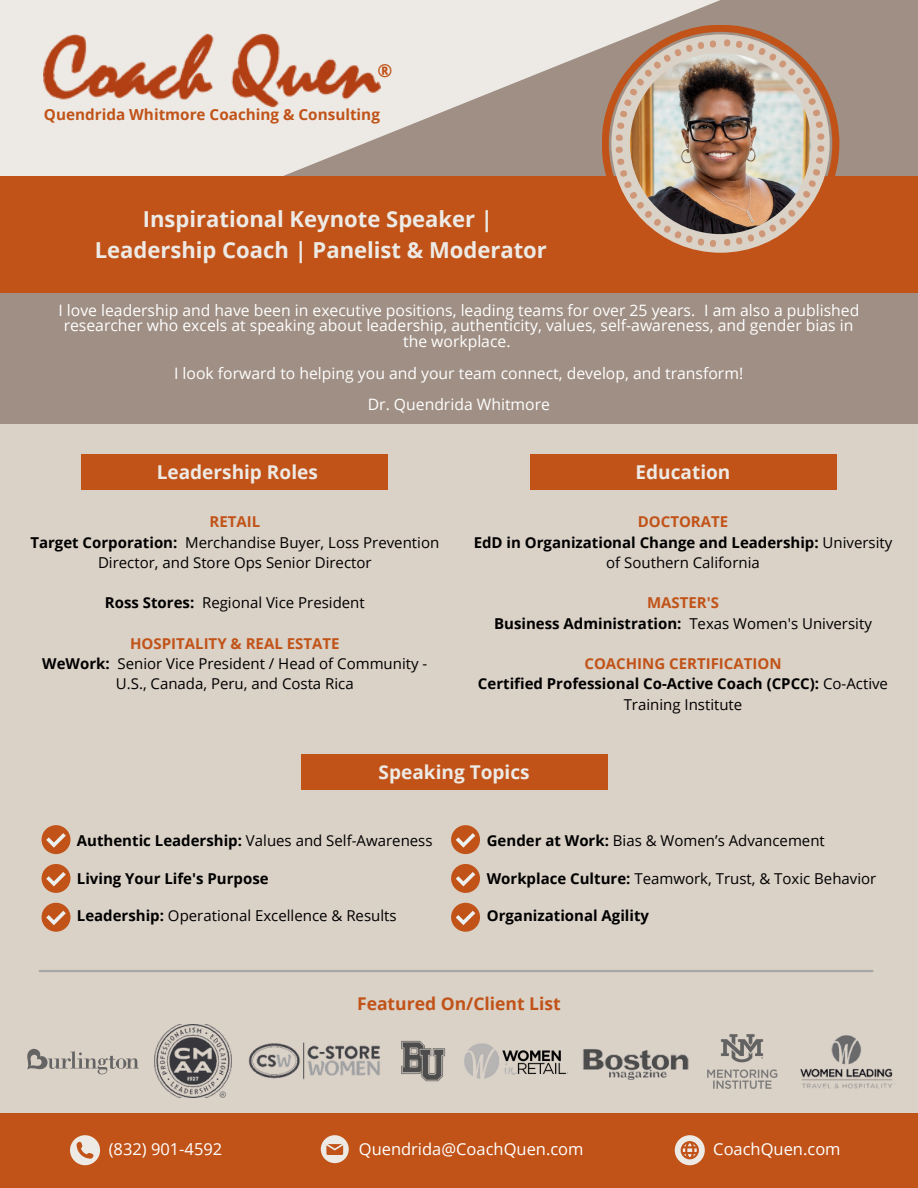
<style>
.page{position:relative;width:918px;height:1188px;background:#dad1c7}
.page>*{position:absolute;margin:0;border:0;box-sizing:border-box;transform-origin:0 0}
.t1{font:700 22.05px "Open Sans";color:#edeae6}
.t2{font:700 19.05px "Open Sans";color:#edeae6}
.t3{font:700 18px "Open Sans";color:#c15318}
.t4{font:700 17.55px "Open Sans";color:#c15318}
.t5{font:16.5px "Open Sans";color:#fff}
.t6{font:15.75px/15.8px "Open Sans";color:#fff;text-align:center}
.t7{font:700 15.3px "Open Sans";color:#c15318}
.t8{font:15px/20.2px "Open Sans";color:#000;text-align:center}
.t9{font:700 15px/20.2px "Open Sans";color:#000;text-align:center}
.t10{font:700 15px "Open Sans";color:#c15318}
.s1{font-weight:700}
.s2{font-weight:400}
</style>
<div class="page">
<div style="left:0;top:0;width:918px;height:424px;background:#9f8f84"></div>
<svg style="left:0;top:0;width:720px;height:176px;fill:#edeae6"></svg>
<div style="left:0;top:1113px;width:918px;height:75px;background:#c15318"></div>
<div style="left:0;top:176px;width:918px;height:117px;background:#c15318"></div>
<img style="left:43px;top:28px;width:338px;height:85px">
<div style="left:42px;top:825px;width:28px;height:29px;background:#c15318;border-radius:50%"></div>
<svg style="left:46px;top:833px;width:20px;height:15px"></svg>
<div style="left:42px;top:864px;width:28px;height:29px;background:#c15318;border-radius:50%"></div>
<svg style="left:46px;top:872px;width:20px;height:14px"></svg>
<div style="left:42px;top:903px;width:28px;height:29px;background:#c15318;border-radius:50%"></div>
<svg style="left:46px;top:911px;width:20px;height:14px"></svg>
<div style="left:451px;top:825px;width:29px;height:29px;background:#c15318;border-radius:50%"></div>
<svg style="left:456px;top:833px;width:19px;height:15px"></svg>
<div style="left:451px;top:864px;width:29px;height:29px;background:#c15318;border-radius:50%"></div>
<svg style="left:456px;top:872px;width:19px;height:14px"></svg>
<div style="left:451px;top:903px;width:29px;height:29px;background:#c15318;border-radius:50%"></div>
<svg style="left:456px;top:911px;width:19px;height:14px"></svg>
<hr style="left:40px;top:970px;width:832px;height:2px;background:#a6a6a6">
<img style="left:401px;top:1040px;width:45px;height:42px">
<img style="left:464px;top:1043px;width:103px;height:36px">
<svg style="left:70px;top:1135px;width:30px;height:30px"></svg>
<svg style="left:321px;top:1135px;width:28px;height:28px"></svg>
<svg style="left:602px;top:25px;width:237px;height:228px"></svg>
<div style="left:611px;top:34px;width:219px;height:219px;background:#dad1c7;border-radius:50%"></div>
<img style="left:630px;top:53px;width:181px;height:181px;border-radius:50%">
<div style="left:82px;top:454px;width:306px;height:35px;background:#c15318"></div>
<div style="left:530px;top:454px;width:306px;height:35px;background:#c15318"></div>
<div style="left:301px;top:755px;width:306px;height:35px;background:#c15318"></div>
<svg style="left:675px;top:1135px;width:30px;height:30px"></svg>
<img style="left:583px;top:1049px;width:106px;height:31px">
<img style="left:707px;top:1034px;width:71px;height:55px">
<svg style="left:27px;top:1048px;width:112px;height:26px"></svg>
<img style="left:800px;top:1035px;width:93px;height:54px">
<img style="left:154px;top:1025px;width:78px;height:73px">
<img style="left:248px;top:1042px;width:132px;height:38px">
<img style="left:616px;top:40px;width:100px;height:207px">
<img style="left:724px;top:39px;width:101px;height:207px">
<p class="t3" style="left:378px;top:58px;width:16px">®</p>
<h2 class="t7" style="left:44px;top:103px;width:337px">Quendrida Whitmore Coaching &amp; Consulting</h2>
<h2 class="t1" style="left:143px;top:204px;width:352px">Inspirational Keynote Speaker |</h2>
<h2 class="t1" style="left:95px;top:234px;width:454px">Leadership Coach | Panelist &amp; Moderator</h2>
<p class="t6" style="left:58px;top:302px;width:802px">I love leadership and have been in executive positions, leading teams for over 25 years. I am also a published researcher who excels at speaking about leadership, authenticity, values, self-awareness, and gender bias in the workplace.</p>
<p class="t6" style="left:174px;top:365px;width:571px">I look forward to helping you and your team connect, develop, and transform!</p>
<p class="t6" style="left:368px;top:396px;width:184px">Dr. Quendrida Whitmore</p>
<p class="t2" style="left:157px;top:459px;width:163px">Leadership Roles</p>
<p class="t2" style="left:636px;top:459px;width:96px">Education</p>
<p class="t10" style="left:209px;top:511px;width:52px">RETAIL</p>
<p class="t8" style="left:30px;top:532px;width:410px"><span class="s1">Target Corporation:</span> Merchandise Buyer, Loss Prevention</p>
<p class="t8" style="left:98px;top:552px;width:275px">Director, and Store Ops Senior Director</p>
<p class="t8" style="left:105px;top:592px;width:261px"><span class="s1">Ross Stores:</span> Regional Vice President</p>
<h2 class="t10" style="left:130px;top:633px;width:211px">HOSPITALITY &amp; REAL ESTATE</h2>
<p class="t8" style="left:42px;top:653px;width:387px"><span class="s1">WeWork:</span> Senior Vice President / Head of Community -<br>U.S., Canada, Peru, and Costa Rica</p>
<p class="t10" style="left:638px;top:511px;width:92px">DOCTORATE</p>
<p class="t9" style="left:474px;top:532px;width:420px">EdD in Organizational Change and Leadership: <span class="s2">University of Southern California</span></p>
<p class="t10" style="left:647px;top:592px;width:73px">MASTER'S</p>
<p class="t9" style="left:494px;top:613px;width:379px">Business Administration: <span class="s2">Texas Women's University</span></p>
<p class="t10" style="left:584px;top:653px;width:199px">COACHING CERTIFICATION</p>
<p class="t9" style="left:478px;top:673px;width:412px">Certified Professional Co-Active Coach (CPCC): <span class="s2">Co-Active<br>Training Institute</span></p>
<p class="t2" style="left:379px;top:758px;width:153px">Speaking Topics</p>
<p class="t8" style="left:77px;top:830px;width:357px"><span class="s1">Authentic Leadership:</span> Values and Self-Awareness</p>
<p class="t9" style="left:77px;top:868px;width:193px">Living Your Life's Purpose</p>
<h3 class="t8" style="left:77px;top:905px;width:321px"><span class="s1">Leadership:</span> Operational Excellence &amp; Results</h3>
<p class="t8" style="left:487px;top:830px;width:340px"><span class="s1">Gender at Work:</span> Bias &amp; Women’s Advancement</p>
<p class="t8" style="left:487px;top:868px;width:391px"><span class="s1">Workplace Culture:</span> Teamwork, Trust, &amp; Toxic Behavior</p>
<p class="t9" style="left:487px;top:905px;width:164px">Organizational Agility</p>
<p class="t4" style="left:357px;top:991px;width:205px">Featured On/Client List</p>
<p class="t5" style="left:109px;top:1138px;width:115px">(832) 901-4592</p>
<p class="t5" style="left:359px;top:1138px;width:226px">Quendrida@CoachQuen.com</p>
<p class="t5" style="left:713px;top:1138px;width:129px">CoachQuen.com</p>
</div>
